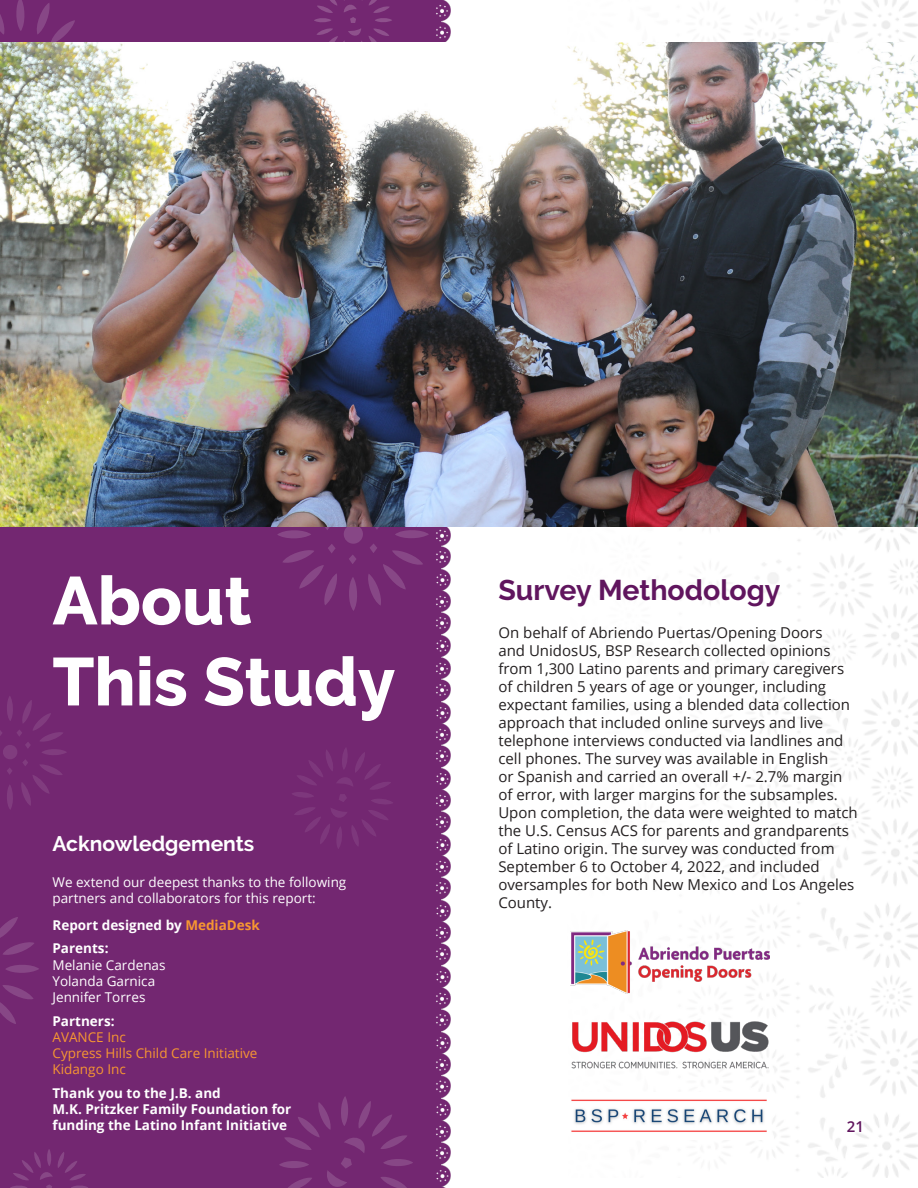
<style>
.page{position:relative;width:918px;height:1188px;background:#fff}
.page>*{position:absolute;margin:0;border:0;box-sizing:border-box;transform-origin:0 0}
.t1{font:800 67.5px/81px "Raleway";color:#fff}
.t2{font:700 28.5px "Raleway";color:#60155e}
.t3{font:700 21px "Raleway";color:#fff}
.t4{font:15px/18px "Open Sans";color:#231f20}
.t5{font:600 15px "Open Sans";color:#60155e}
.t6{font:700 13.5px/16.2px "Open Sans";color:#fff}
.t7{font:13.5px/16.2px "Open Sans";color:#fff}
.t8{font:13.5px "Open Sans";color:#f79731}
.s1{color:#f79731}
</style>
<div class="page">
<div style="left:0;top:0;width:441px;height:1188px;background:#732771"></div>
<img style="left:436px;top:0;width:15px;height:42px">
<img style="left:429px;top:526px;width:24px;height:662px">
<img style="left:567px;top:0;width:351px;height:967px">
<img style="left:625px;top:974px;width:293px;height:204px">
<svg style="left:784px;top:951px;width:91px;height:46px"></svg>
<svg style="left:277px;top:526px;width:152px;height:85px"></svg>
<svg style="left:0;top:0;width:75px;height:42px"></svg>
<svg style="left:0;top:985px;width:33px;height:39px"></svg>
<svg style="left:0;top:917px;width:34px;height:38px"></svg>
<svg style="left:6px;top:965px;width:33px;height:8px"></svg>
<img style="left:0;top:42px;width:918px;height:484px">
<svg style="left:279px;top:1096px;width:134px;height:92px"></svg>
<svg style="left:10px;top:1149px;width:78px;height:39px"></svg>
<svg style="left:292px;top:748px;width:101px;height:101px"></svg>
<svg style="left:314px;top:0;width:78px;height:60px"></svg>
<svg style="left:0;top:696px;width:67px;height:113px"></svg>
<img style="left:571px;top:1019px;width:199px;height:53px">
<img style="left:571px;top:1092px;width:199px;height:47px">
<img style="left:570px;top:931px;width:200px;height:62px">
<h1 class="t1" style="left:52px;top:561px;width:344px">About<br>This Study</h1>
<p class="t3" style="left:52px;top:832px;width:203px">Acknowledgements</p>
<p class="t7" style="left:52px;top:874px;width:295px">We extend our deepest thanks to the following partners and collaborators for this report:</p>
<p class="t6" style="left:52px;top:916px;width:209px">Report designed by <span class="s1">MediaDesk</span></p>
<p class="t6" style="left:52px;top:940px;width:58px">Parents:</p>
<p class="t7" style="left:52px;top:956px;width:115px">Melanie Cardenas</p>
<p class="t7" style="left:52px;top:973px;width:104px">Yolanda Garnica</p>
<p class="t7" style="left:52px;top:989px;width:94px">Jennifer Torres</p>
<p class="t6" style="left:52px;top:1012px;width:64px">Partners:</p>
<p class="t8" style="left:52px;top:1028px;width:75px">AVANCE Inc</p>
<p class="t8" style="left:52px;top:1044px;width:206px">Cypress Hills Child Care Initiative</p>
<p class="t8" style="left:52px;top:1060px;width:75px">Kidango Inc</p>
<p class="t6" style="left:52px;top:1085px;width:240px">Thank you to the J.B. and<br>M.K. Pritzker Family Foundation for funding the Latino Infant Initiative</p>
<p class="t2" style="left:498px;top:574px;width:284px">Survey Methodology</p>
<p class="t4" style="left:498px;top:624px;width:361px">On behalf of Abriendo Puertas/Opening Doors<br>and UnidosUS, BSP Research collected opinions from 1,300 Latino parents and primary caregivers of children 5 years of age or younger, including expectant families, using a blended data collection approach that included online surveys and live telephone interviews conducted via landlines and cell phones. The survey was available in English<br>or Spanish and carried an overall +/- 2.7% margin of error, with larger margins for the subsamples.<br>Upon completion, the data were weighted to match the U.S. Census ACS for parents and grandparents of Latino origin. The survey was conducted from September 6 to October 4, 2022, and included oversamples for both New Mexico and Los Angeles County.</p>
<p class="t5" style="left:847px;top:1116px;width:19px">21</p>
</div>
